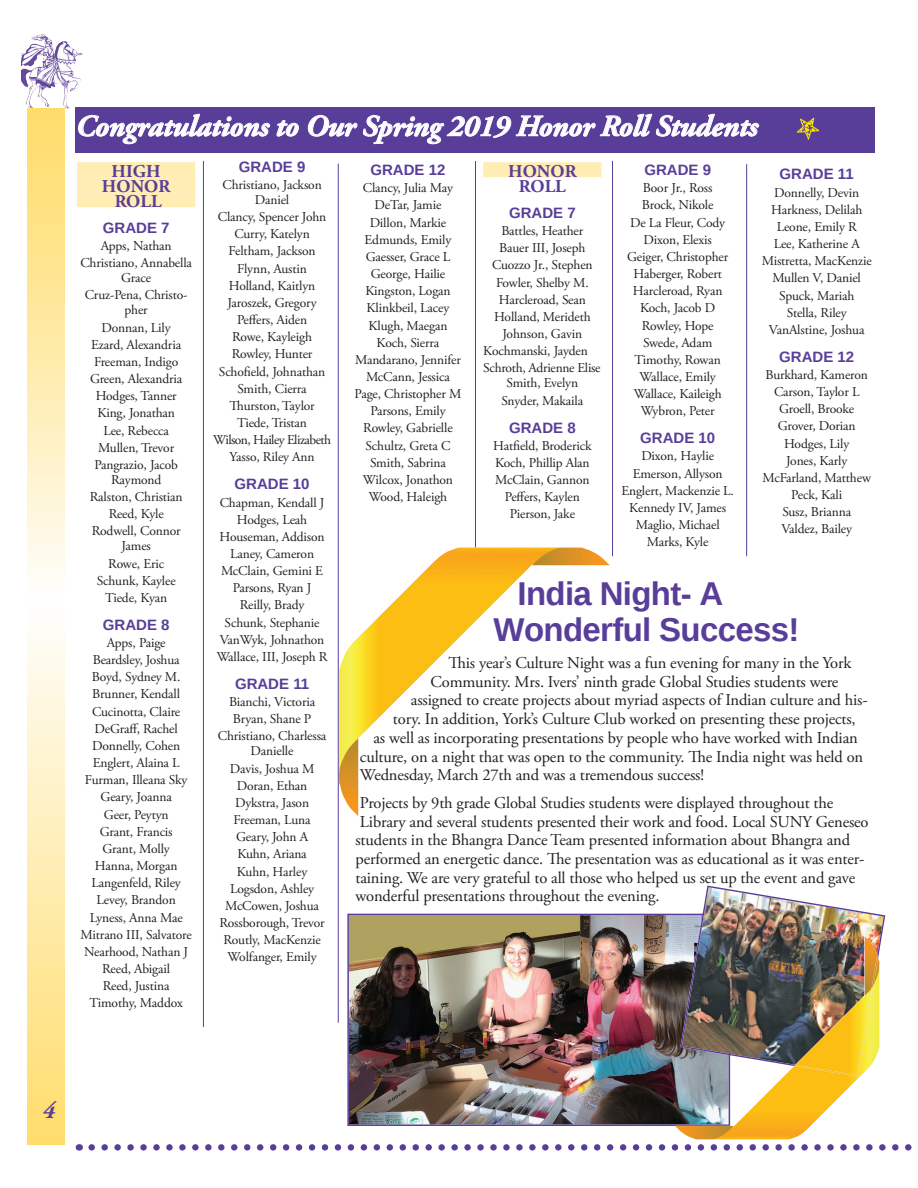
<style>
.page{position:relative;width:918px;height:1188px;background:#fff}
.page>*{position:absolute;margin:0;border:0;box-sizing:border-box;transform-origin:0 0}
.t1{font:700 33px/36px "Liberation Sans";letter-spacing:-.02em;color:#593e99}
.t2{font:italic 700 30px "Adobe Garamond Pro";letter-spacing:-.01em;color:#fff}
.t3{font:italic 700 24px "Adobe Garamond Pro";color:#593e99}
.t4{font:700 18px/15px "Adobe Garamond Pro";letter-spacing:.005em;color:#593e99;text-align:center}
.t5{font:16.5px/18.8px "Adobe Garamond Pro";letter-spacing:-.01em;color:#231f20}
.t6{font:700 15px "Liberation Sans";color:#593e99}
.t7{font:13.5px/17.1px "Adobe Garamond Pro";letter-spacing:-.01em;color:#231f20;text-align:center}
</style>
<div class="page">
<svg style="left:27px;top:108px;width:38px;height:1037px;background:#feecb0"></svg>
<img style="left:21px;top:34px;width:26px;height:46px">
<svg style="left:92px;top:1144px;width:820px;height:7px"></svg>
<img style="left:347px;top:914px;width:333px;height:212px">
<img style="left:680px;top:886px;width:205px;height:162px">
<div style="left:76px;top:107px;width:799px;height:45px;background:#593e99"></div>
<hr style="left:475px;top:161px;width:1px;height:401px;background:#593e99">
<hr style="left:612px;top:161px;width:1px;height:395px;background:#593e99">
<hr style="left:746px;top:164px;width:1px;height:392px;background:#593e99">
<svg style="left:797px;top:118px;width:22px;height:22px"></svg>
<hr style="left:203px;top:161px;width:1px;height:866px;background:#593e99">
<hr style="left:338px;top:164px;width:1px;height:859px;background:#593e99">
<div style="left:77px;top:162px;width:118px;height:15px;background:#ffedb4"></div>
<div style="left:77px;top:177px;width:118px;height:15px;background:#ffedb4"></div>
<div style="left:77px;top:192px;width:118px;height:15px;background:#ffedb4"></div>
<div style="left:483px;top:162px;width:119px;height:15px;background:#ffedb4"></div>
<svg style="left:78px;top:113px;width:192px;height:32px"></svg>
<svg style="left:276px;top:120px;width:23px;height:17px"></svg>
<svg style="left:308px;top:113px;width:451px;height:32px"></svg>
<img style="left:339px;top:548px;width:271px;height:268px">
<svg style="left:475px;top:548px;width:1px;height:14px"></svg>
<img style="left:675px;top:958px;width:204px;height:181px">
<img style="left:675px;top:1126px;width:55px;height:1px">
<img style="left:795px;top:936px;width:82px;height:19px">
<img style="left:794px;top:955px;width:84px;height:122px">
<h2 class="t2" style="left:76px;top:109px;width:684px">Congratulations to Our Spring 2019 Honor Roll Students</h2>
<h3 class="t4" style="left:102px;top:164px;width:70px">HIGH<br>HONOR<br>ROLL</h3>
<p class="t6" style="left:103px;top:218px;width:68px">GRADE 7</p>
<p class="t7" style="left:80px;top:238px;width:113px">Apps, Nathan<br>Christiano, Annabella</p>
<p class="t7" style="left:85px;top:270px;width:104px">Grace<br>Cruz-Pena, Christo-</p>
<p class="t7" style="left:90px;top:302px;width:94px">pher<br>Donnan, Lily<br>Ezard, Alexandria<br>Freeman, Indigo<br>Green, Alexandria<br>Hodges, Tanner<br>King, Jonathan<br>Lee, Rebecca<br>Mullen, Trevor<br>Pangrazio, Jacob</p>
<p class="t7" style="left:90px;top:472px;width:94px">Raymond<br>Ralston, Christian<br>Reed, Kyle<br>Rodwell, Connor</p>
<p class="t7" style="left:97px;top:538px;width:80px">James<br>Rowe, Eric<br>Schunk, Kaylee<br>Tiede, Kyan</p>
<p class="t6" style="left:103px;top:614px;width:68px">GRADE 8</p>
<p class="t7" style="left:81px;top:635px;width:113px">Apps, Paige<br>Beardsley, Joshua<br>Boyd, Sydney M.<br>Brunner, Kendall<br>Cucinotta, Claire<br>DeGraff, Rachel<br>Donnelly, Cohen<br>Englert, Alaina L<br>Furman, Illeana Sky<br>Geary, Joanna<br>Geer, Peytyn<br>Grant, Francis<br>Grant, Molly<br>Hanna, Morgan<br>Langenfeld, Riley<br>Levey, Brandon<br>Lyness, Anna Mae<br>Mitrano III, Salvatore<br>Nearhood, Nathan J<br>Reed, Abigail<br>Reed, Justina<br>Timothy, Maddox</p>
<p class="t6" style="left:239px;top:156px;width:68px">GRADE 9</p>
<p class="t7" style="left:222px;top:178px;width:101px;line-height:15px">Christiano, Jackson<br>Daniel</p>
<p class="t7" style="left:213px;top:209px;width:119px">Clancy, Spencer John<br>Curry, Katelyn<br>Feltham, Jackson<br>Flynn, Austin<br>Holland, Kaitlyn<br>Jaroszek, Gregory<br>Peffers, Aiden<br>Rowe, Kayleigh<br>Rowley, Hunter<br>Schofield, Johnathan<br>Smith, Cierra<br>Thurston, Taylor<br>Tiede, Tristan<br>Wilson, Hailey Elizabeth<br>Yasso, Riley Ann</p>
<p class="t6" style="left:235px;top:474px;width:77px">GRADE 10</p>
<p class="t7" style="left:217px;top:494px;width:112px">Chapman, Kendall J<br>Hodges, Leah<br>Houseman, Addison<br>Laney, Cameron<br>McClain, Gemini E<br>Parsons, Ryan J<br>Reilly, Brady<br>Schunk, Stephanie<br>VanWyk, Johnathon<br>Wallace, III, Joseph R</p>
<p class="t6" style="left:235px;top:673px;width:76px">GRADE 11</p>
<p class="t7" style="left:218px;top:694px;width:110px">Bianchi, Victoria<br>Bryan, Shane P<br>Christiano, Charlessa</p>
<p class="t7" style="left:219px;top:743px;width:107px">Danielle<br>Davis, Joshua M<br>Doran, Ethan<br>Dykstra, Jason<br>Freeman, Luna<br>Geary, John A<br>Kuhn, Ariana<br>Kuhn, Harley<br>Logsdon, Ashley<br>McCowen, Joshua<br>Rossborough, Trevor<br>Routly, MacKenzie<br>Wolfanger, Emily</p>
<p class="t6" style="left:370px;top:160px;width:77px">GRADE 12</p>
<p class="t7" style="left:355px;top:180px;width:108px">Clancy, Julia May<br>DeTar, Jamie<br>Dillon, Markie<br>Edmunds, Emily<br>Gaesser, Grace L<br>George, Hailie<br>Kingston, Logan<br>Klinkbeil, Lacey<br>Klugh, Maegan<br>Koch, Sierra<br>Mandarano, Jennifer<br>McCann, Jessica<br>Page, Christopher M<br>Parsons, Emily<br>Rowley, Gabrielle<br>Schultz, Greta C<br>Smith, Sabrina<br>Wilcox, Jonathon<br>Wood, Haleigh</p>
<h3 class="t4" style="left:508px;top:164px;width:70px">HONOR<br>ROLL</h3>
<p class="t6" style="left:509px;top:203px;width:68px">GRADE 7</p>
<p class="t7" style="left:501px;top:223px;width:83px">Battles, Heather</p>
<p class="t7" style="left:499px;top:240px;width:88px">Bauer III, Joseph</p>
<p class="t7" style="left:492px;top:257px;width:102px">Cuozzo Jr., Stephen</p>
<p class="t7" style="left:496px;top:274px;width:94px">Fowler, Shelby M.</p>
<p class="t7" style="left:499px;top:291px;width:89px">Harcleroad, Sean</p>
<p class="t7" style="left:494px;top:309px;width:98px">Holland, Merideth</p>
<p class="t7" style="left:503px;top:326px;width:81px">Johnson, Gavin</p>
<p class="t7" style="left:483px;top:343px;width:106px">Kochmanski, Jayden</p>
<p class="t7" style="left:483px;top:360px;width:119px">Schroth, Adrienne Elise</p>
<p class="t7" style="left:502px;top:375px;width:83px">Smith, Evelyn<br>Snyder, Makaila</p>
<p class="t6" style="left:509px;top:417px;width:68px">GRADE 8</p>
<p class="t7" style="left:493px;top:437px;width:100px">Hatfield, Broderick<br>Koch, Phillip Alan<br>McClain, Gannon<br>Peffers, Kaylen<br>Pierson, Jake</p>
<p class="t6" style="left:644px;top:160px;width:68px">GRADE 9</p>
<p class="t7" style="left:627px;top:180px;width:103px">Boor Jr., Ross<br>Brock, Nikole<br>De La Fleur, Cody<br>Dixon, Elexis<br>Geiger, Christopher<br>Haberger, Robert<br>Harcleroad, Ryan<br>Koch, Jacob D<br>Rowley, Hope<br>Swede, Adam<br>Timothy, Rowan<br>Wallace, Emily<br>Wallace, Kaileigh<br>Wybron, Peter</p>
<p class="t6" style="left:640px;top:428px;width:77px">GRADE 10</p>
<p class="t7" style="left:621px;top:448px;width:114px">Dixon, Haylie<br>Emerson, Allyson<br>Englert, Mackenzie L.<br>Kennedy IV, James<br>Maglio, Michael<br>Marks, Kyle</p>
<p class="t6" style="left:780px;top:164px;width:76px">GRADE 11</p>
<p class="t7" style="left:762px;top:184px;width:112px">Donnelly, Devin<br>Harkness, Delilah<br>Leone, Emily R<br>Lee, Katherine A<br>Mistretta, MacKenzie<br>Mullen V, Daniel<br>Spuck, Mariah<br>Stella, Riley<br>VanAlstine, Joshua</p>
<p class="t6" style="left:779px;top:346px;width:77px">GRADE 12</p>
<p class="t7" style="left:763px;top:367px;width:110px">Burkhard, Kameron<br>Carson, Taylor L<br>Groell, Brooke<br>Grover, Dorian<br>Hodges, Lily<br>Jones, Karly<br>McFarland, Matthew<br>Peck, Kali<br>Susz, Brianna<br>Valdez, Bailey</p>
<h1 class="t1" style="left:494px;top:574px;width:308px;text-indent:24px">India Night- A<br>Wonderful Success!</h1>
<p class="t5" style="left:448px;top:654px;width:404px">This year’s Culture Night was a fun evening for many in the York</p>
<p class="t5" style="left:430px;top:673px;width:409px">Community. Mrs. Ivers’ ninth grade Global Studies students were</p>
<p class="t5" style="left:411px;top:691px;width:458px">assigned to create projects about myriad aspects of Indian culture and his-</p>
<p class="t5" style="left:393px;top:710px;width:464px">tory. In addition, York’s Culture Club worked on presenting these projects,</p>
<p class="t5" style="left:373px;top:729px;width:486px">as well as incorporating presentations by people who have worked with Indian</p>
<p class="t5" style="left:360px;top:748px;width:505px">culture, on a night that was open to the community. The India night was held on</p>
<p class="t5" style="left:360px;top:766px;width:346px">Wednesday, March 27th and was a tremendous success!</p>
<p class="t5" style="left:355px;top:794px;width:515px">Projects by 9th grade Global Studies students were displayed throughout the Library and several students presented their work and food. Local SUNY Geneseo students in the Bhangra Dance Team presented information about Bhangra and performed an energetic dance. The presentation was as educational as it was enter&shy;taining. We are very grateful to all those who helped us set up the event and gave wonderful presentations throughout the evening.</p>
<h3 class="t3" style="left:42px;top:1097px;width:14px">4</h3>
</div>
